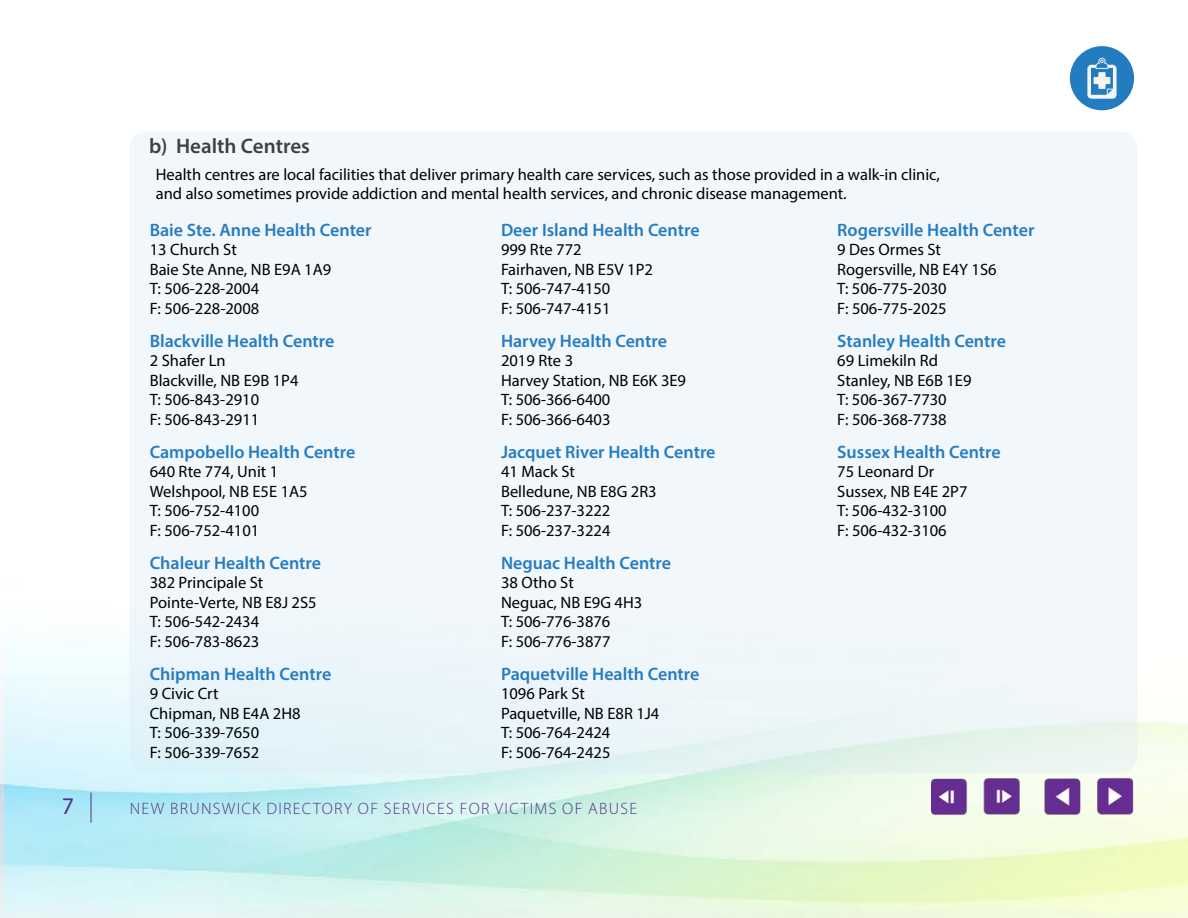
<style>
.page{position:relative;width:1188px;height:918px;background:#fff}
.page>*{position:absolute;margin:0;border:0;box-sizing:border-box;transform-origin:0 0}
.t1{font:24px "Myriad Pro";color:#553185}
.t2{font:600 21px "Myriad Pro";color:#42403f}
.t3{font:600 18px "Myriad Pro";color:#267cc1}
.t4{font:16.5px/19.5px "Myriad Pro";color:#000}
.t5{font:300 16.5px "Myriad Pro";letter-spacing:.08em;color:#553185}
</style>
<div class="page">
<img style="left:0;top:625px;width:1188px;height:293px">
<img style="left:932px;top:777px;width:202px;height:39px">
<hr style="left:91px;top:793px;width:1px;height:30px;background:#553185">
<div style="left:130px;top:131px;width:1008px;height:642px;background:#f1f7fb;border-radius:18px"></div>
<div style="left:1070px;top:46px;width:64px;height:64px;background:#247cc0;border-radius:32px"></div>
<svg style="left:1087px;top:58px;width:30px;height:41px"></svg>
<p class="t2" style="left:149px;top:133px;width:162px">b) Health Centres</p>
<p class="t4" style="left:156px;top:164px;width:786px">Health centres are local facilities that deliver primary health care services, such as those provided in a walk-in clinic, and also sometimes provide addiction and mental health services, and chronic disease management.</p>
<p class="t3" style="left:150px;top:218px;width:223px">Baie Ste. Anne Health Center</p>
<p class="t4" style="left:150px;top:239px;width:183px">13 Church St<br>Baie Ste Anne, NB E9A 1A9<br>T: 506-228-2004<br>F: 506-228-2008</p>
<p class="t3" style="left:150px;top:329px;width:186px">Blackville Health Centre</p>
<p class="t4" style="left:150px;top:350px;width:150px">2 Shafer Ln<br>Blackville, NB E9B 1P4<br>T: 506-843-2910<br>F: 506-843-2911</p>
<p class="t3" style="left:150px;top:440px;width:207px">Campobello Health Centre</p>
<p class="t4" style="left:150px;top:461px;width:159px">640 Rte 774, Unit 1<br>Welshpool, NB E5E 1A5<br>T: 506-752-4100<br>F: 506-752-4101</p>
<p class="t3" style="left:150px;top:551px;width:173px">Chaleur Health Centre</p>
<p class="t4" style="left:150px;top:572px;width:168px">382 Principale St<br>Pointe-Verte, NB E8J 2S5<br>T: 506-542-2434<br>F: 506-783-8623</p>
<p class="t3" style="left:150px;top:662px;width:183px">Chipman Health Centre</p>
<p class="t4" style="left:150px;top:683px;width:152px">9 Civic Crt<br>Chipman, NB E4A 2H8<br>T: 506-339-7650<br>F: 506-339-7652</p>
<p class="t3" style="left:501px;top:218px;width:200px">Deer Island Health Centre</p>
<p class="t4" style="left:501px;top:239px;width:153px">999 Rte 772<br>Fairhaven, NB E5V 1P2<br>T: 506-747-4150<br>F: 506-747-4151</p>
<p class="t3" style="left:501px;top:329px;width:168px">Harvey Health Centre</p>
<p class="t4" style="left:501px;top:350px;width:187px">2019 Rte 3<br>Harvey Station, NB E6K 3E9<br>T: 506-366-6400<br>F: 506-366-6403</p>
<p class="t3" style="left:501px;top:440px;width:216px">Jacquet River Health Centre</p>
<p class="t4" style="left:501px;top:461px;width:157px">41 Mack St<br>Belledune, NB E8G 2R3<br>T: 506-237-3222<br>F: 506-237-3224</p>
<p class="t3" style="left:501px;top:551px;width:172px">Neguac Health Centre</p>
<p class="t4" style="left:501px;top:572px;width:143px">38 Otho St<br>Neguac, NB E9G 4H3<br>T: 506-776-3876<br>F: 506-776-3877</p>
<p class="t3" style="left:501px;top:662px;width:200px">Paquetville Health Centre</p>
<p class="t4" style="left:501px;top:683px;width:160px">1096 Park St<br>Paquetville, NB E8R 1J4<br>T: 506-764-2424<br>F: 506-764-2425</p>
<h1 class="t1" style="left:62px;top:791px;width:14px">7</h1>
<p class="t5" style="left:130px;top:798px;width:509px">NEW BRUNSWICK DIRECTORY OF SERVICES FOR VICTIMS OF ABUSE</p>
<p class="t3" style="left:837px;top:218px;width:199px">Rogersville Health Center</p>
<p class="t4" style="left:837px;top:239px;width:161px">9 Des Ormes St<br>Rogersville, NB E4Y 1S6<br>T: 506-775-2030<br>F: 506-775-2025</p>
<p class="t3" style="left:837px;top:329px;width:170px">Stanley Health Centre</p>
<p class="t4" style="left:837px;top:350px;width:136px">69 Limekiln Rd<br>Stanley, NB E6B 1E9<br>T: 506-367-7730<br>F: 506-368-7738</p>
<p class="t3" style="left:837px;top:440px;width:165px">Sussex Health Centre</p>
<p class="t4" style="left:837px;top:461px;width:132px">75 Leonard Dr<br>Sussex, NB E4E 2P7<br>T: 506-432-3100<br>F: 506-432-3106</p>
</div>
